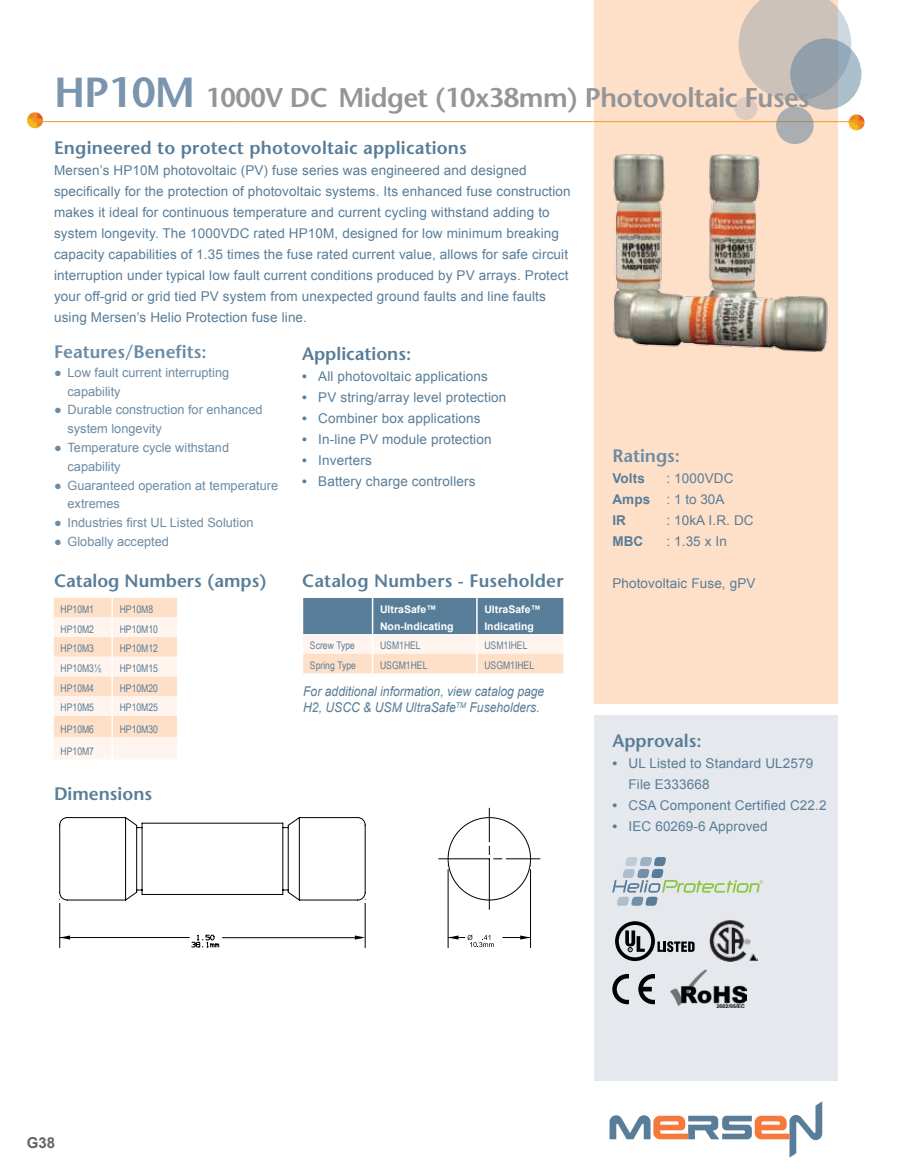
<style>
.page{position:relative;width:905px;height:1175px;background:#fff}
.page>*{position:absolute;margin:0;border:0;box-sizing:border-box;transform-origin:0 0}
.t1{font:600 27px "Stone Sans Std";letter-spacing:-.02em;color:#939598}
.t2{font:600 18px "Stone Sans Std";letter-spacing:.01em;color:#587d98}
.t3{font:600 18px "Stone Sans Std";color:#6c8ba4}
.t4{font:700 15px "Arial";color:#636466}
.t5{font:13.5px/21px "Arial";letter-spacing:.01em;color:#587d98}
.t6{font:italic 13.5px/16.2px "Arial";color:#587d98;scale:.9 1}
.t7{font:700 13.5px "Arial";letter-spacing:.01em;color:#587d98}
.t8{font:12.75px/18.8px "Arial";color:#6c8ba4}
.t9{font:10.5px "Arial Narrow";color:#587d98}
.t10{font:700 10.5px/16.5px "Arial";color:#fff}
.s1{font-size:42px;color:#7a95ad}
.s2{font-weight:900}
.s3{font-weight:700}
</style>
<div class="page">
<div style="left:595px;top:0;width:243px;height:703px;background:#fee0c9"></div>
<div style="left:595px;top:714px;width:243px;height:366px;background:#e5e8ed"></div>
<svg style="left:848px;top:114px;width:16px;height:16px"></svg>
<hr style="left:35px;top:121px;width:818px;height:1px;background:#ee9321">
<svg style="left:27px;top:112px;width:16px;height:16px"></svg>
<svg style="left:738px;top:0;width:113px;height:101px"></svg>
<svg style="left:790px;top:38px;width:71px;height:72px;background:#9ba8b2"></svg>
<svg style="left:776px;top:106px;width:37px;height:38px"></svg>
<div style="left:734px;top:97px;width:23px;height:23px;background:#ddccbf;border-radius:50%"></div>
<svg style="left:609px;top:1101px;width:213px;height:56px"></svg>
<svg style="left:59px;top:817px;width:307px;height:131px"></svg>
<svg style="left:438px;top:808px;width:102px;height:139px"></svg>
<svg style="left:54px;top:598px;width:123px;height:161px;background:#feeadc"></svg>
<hr style="left:111px;top:715px;width:2px;height:22px;background:#fff">
<hr style="left:111px;top:737px;width:2px;height:22px;background:#fff">
<svg style="left:612px;top:974px;width:17px;height:30px"></svg>
<svg style="left:638px;top:974px;width:17px;height:30px"></svg>
<svg style="left:612px;top:857px;width:150px;height:48px"></svg>
<svg style="left:615px;top:921px;width:79px;height:40px"></svg>
<img style="left:670px;top:969px;width:76px;height:38px">
<img style="left:709px;top:920px;width:48px;height:41px">
<svg style="left:303px;top:598px;width:260px;height:75px;background:#aeb6bb"></svg>
<img style="left:594px;top:128px;width:234px;height:252px">
<h1 class="t1" style="left:54px;top:82px;width:757px"><span class="s1">HP10M</span> 1000V DC Midget (10x38mm) Photovoltaic Fuses</h1>
<h2 class="t2" style="left:54px;top:137px;width:414px">Engineered to protect photovoltaic applications</h2>
<p class="t5" style="left:54px;top:160px;width:518px">Mersen’s HP10M photovoltaic (PV) fuse series was engineered and designed specifically for the protection of photovoltaic systems. Its enhanced fuse construction makes it ideal for continuous temperature and current cycling withstand adding to system longevity. The 1000VDC rated HP10M, designed for low minimum breaking capacity capabilities of 1.35 times the fuse rated current value, allows for safe circuit interruption under typical low fault current conditions produced by PV arrays. Protect your off-grid or grid tied PV system from unexpected ground faults and line faults using Mersen’s Helio Protection fuse line.</p>
<h2 class="t3" style="left:54px;top:341px;width:154px">Features/Benefits:</h2>
<p class="t8" style="left:68px;top:363px;width:163px;text-indent:-14px"><span class="s2">●</span> Low fault current interrupting capability</p>
<p class="t8" style="left:68px;top:401px;width:196px;text-indent:-14px"><span class="s2">●</span> Durable construction for enhanced system longevity</p>
<p class="t8" style="left:68px;top:438px;width:163px;text-indent:-14px"><span class="s2">●</span> Temperature cycle withstand capability</p>
<p class="t8" style="left:68px;top:476px;width:212px;text-indent:-14px"><span class="s2">●</span> Guaranteed operation at temperature extremes</p>
<p class="t8" style="left:54px;top:513px;width:201px"><span class="s2">●</span> Industries first UL Listed Solution</p>
<p class="t8" style="left:54px;top:532px;width:116px"><span class="s2">●</span> Globally accepted</p>
<h2 class="t2" style="left:54px;top:569px;width:214px">Catalog Numbers (amps)</h2>
<p class="t9" style="left:61px;top:601px;width:35px">HP10M1</p>
<p class="t9" style="left:120px;top:601px;width:35px">HP10M8</p>
<p class="t9" style="left:61px;top:621px;width:35px">HP10M2</p>
<p class="t9" style="left:120px;top:621px;width:40px">HP10M10</p>
<p class="t9" style="left:61px;top:641px;width:35px">HP10M3</p>
<p class="t9" style="left:120px;top:641px;width:40px">HP10M12</p>
<p class="t9" style="left:61px;top:660px;width:42px">HP10M3½</p>
<p class="t9" style="left:120px;top:660px;width:40px">HP10M15</p>
<p class="t9" style="left:61px;top:680px;width:35px">HP10M4</p>
<p class="t9" style="left:120px;top:680px;width:40px">HP10M20</p>
<p class="t9" style="left:61px;top:699px;width:35px">HP10M5</p>
<p class="t9" style="left:120px;top:699px;width:40px">HP10M25</p>
<p class="t9" style="left:61px;top:721px;width:35px">HP10M6</p>
<p class="t9" style="left:120px;top:721px;width:40px">HP10M30</p>
<p class="t9" style="left:61px;top:743px;width:35px">HP10M7</p>
<h2 class="t2" style="left:54px;top:783px;width:100px">Dimensions</h2>
<h2 class="t2" style="left:302px;top:342px;width:111px">Applications:</h2>
<p class="t5" style="left:302px;top:365px;width:187px"><span class="s3">•</span> All photovoltaic applications</p>
<p class="t5" style="left:302px;top:386px;width:206px"><span class="s3">•</span> PV string/array level protection</p>
<p class="t5" style="left:302px;top:407px;width:180px"><span class="s3">•</span> Combiner box applications</p>
<p class="t5" style="left:302px;top:428px;width:191px"><span class="s3">•</span> In-line PV module protection</p>
<p class="t5" style="left:302px;top:449px;width:71px"><span class="s3">•</span> Inverters</p>
<p class="t5" style="left:302px;top:470px;width:175px"><span class="s3">•</span> Battery charge controllers</p>
<h2 class="t2" style="left:302px;top:569px;width:263px">Catalog Numbers - Fuseholder</h2>
<p class="t10" style="left:380px;top:601px;width:75px">UltraSafe™<br>Non-Indicating</p>
<p class="t10" style="left:484px;top:601px;width:58px">UltraSafe™<br>Indicating</p>
<p class="t9" style="left:310px;top:638px;width:47px">Screw Type</p>
<p class="t9" style="left:380px;top:638px;width:42px">USM1HEL</p>
<p class="t9" style="left:484px;top:638px;width:45px">USM1IHEL</p>
<p class="t9" style="left:310px;top:657px;width:48px">Spring Type</p>
<p class="t9" style="left:380px;top:657px;width:49px">USGM1HEL</p>
<p class="t9" style="left:484px;top:657px;width:51px">USGM1IHEL</p>
<p class="t6" style="left:303px;top:683px;width:269px">For additional information, view catalog page<br>H2, USCC &amp; USM UltraSafe<sup>TM</sup> Fuseholders.</p>
<h2 class="t3" style="left:612px;top:445px;width:69px">Ratings:</h2>
<p class="t7" style="left:612px;top:469px;width:34px">Volts</p>
<p class="t5" style="left:612px;top:468px;width:123px;text-indent:54px">: 1000VDC<br><span class="s3">Amps</span> : 1 to 30A<br><span class="s3">IR</span></p>
<p class="t5" style="left:666px;top:510px;width:89px">: 10kA I.R. DC</p>
<p class="t7" style="left:612px;top:532px;width:33px">MBC</p>
<p class="t5" style="left:666px;top:531px;width:62px">: 1.35 x In</p>
<p class="t5" style="left:612px;top:573px;width:145px">Photovoltaic Fuse, gPV</p>
<h2 class="t2" style="left:612px;top:730px;width:91px">Approvals:</h2>
<p class="t5" style="left:628px;top:753px;width:186px;text-indent:-16px"><span class="s3">•</span> UL Listed to Standard UL2579<br>File E333668</p>
<p class="t5" style="left:612px;top:795px;width:216px"><span class="s3">•</span> CSA Component Certified C22.2</p>
<p class="t5" style="left:612px;top:816px;width:157px"><span class="s3">•</span> IEC 60269-6 Approved</p>
<p class="t4" style="left:27px;top:1132px;width:30px">G38</p>
</div>
